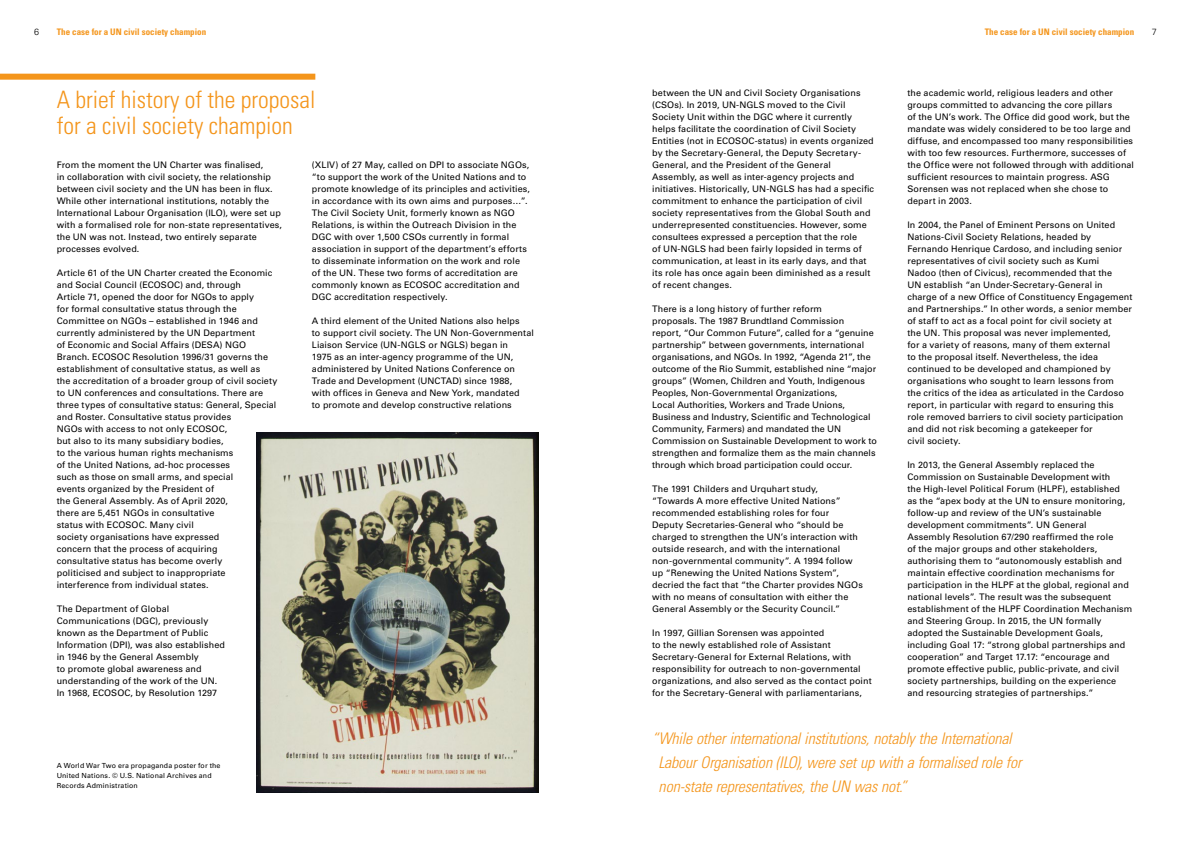
<style>
.page{position:relative;width:1191px;height:842px;background:#fff}
.page>*{position:absolute;margin:0;border:0;box-sizing:border-box;transform-origin:0 0}
.t1{font:300 condensed 24px/26px "Univers LT Std";color:#f4951b}
.t2{font:italic 300 condensed 16px/24px "Univers LT Std";letter-spacing:-.015em;color:#f4951b}
.t3{font:9px/12px "Univers LT Std";letter-spacing:.01em;color:#000}
.t4{font:700 condensed 9px "Univers LT Std";color:#f4951b}
.t5{font:300 9px "Univers LT Std";color:#000}
.t6{font:7px/10px "Univers LT Std";letter-spacing:.02em;color:#000}
</style>
<div class="page">
<div style="left:0;top:74px;width:315px;height:6px;background:#f4951b"></div>
<img style="left:256px;top:432px;width:283px;height:360px">
<p class="t5" style="left:34px;top:26px;width:7px">6</p>
<p class="t4" style="left:57px;top:26px;width:151px">The case for a UN civil society champion</p>
<p class="t4" style="left:984px;top:26px;width:151px">The case for a UN civil society champion</p>
<p class="t5" style="left:1152px;top:26px;width:7px">7</p>
<h1 class="t1" style="left:57px;top:87px;width:260px">A brief history of the proposal for a civil society champion</h1>
<p class="t3" style="left:57px;top:159px;width:227px">From the moment the UN Charter was finalised,<br>in collaboration with civil society, the relationship between civil society and the UN has been in flux.<br>While other international institutions, notably the International Labour Organisation (ILO), were set up with a formalised role for non-state representatives, the UN was not. Instead, two entirely separate processes evolved.</p>
<p class="t3" style="left:57px;top:267px;width:222px">Article 61 of the UN Charter created the Economic and Social Council (ECOSOC) and, through<br>Article 71, opened the door for NGOs to apply<br>for formal consultative status through the Committee on NGOs – established in 1946 and currently administered by the UN Department<br>of Economic and Social Affairs (DESA) NGO Branch. ECOSOC Resolution 1996/31 governs the establishment of consultative status, as well as<br>the accreditation of a broader group of civil society to UN conferences and consultations. There are three types of consultative status: General, Special and Roster. Consultative status provides<br>NGOs with access to not only ECOSOC,<br>but also to its many subsidiary bodies,<br>to the various human rights mechanisms<br>of the United Nations, ad-hoc processes<br>such as those on small arms, and special<br>events organized by the President of<br>the General Assembly. As of April 2020,<br>there are 5,451 NGOs in consultative<br>status with ECOSOC. Many civil<br>society organisations have expressed<br>concern that the process of acquiring<br>consultative status has become overly<br>politicised and subject to inappropriate interference from individual states.</p>
<p class="t3" style="left:57px;top:603px;width:170px">The Department of Global Communications (DGC), previously known as the Department of Public Information (DPI), was also established in 1946 by the General Assembly<br>to promote global awareness and understanding of the work of the UN.<br>In 1968, ECOSOC, by Resolution 1297</p>
<p class="t3" style="left:312px;top:159px;width:220px">(XLIV) of 27 May, called on DPI to associate NGOs, “to support the work of the United Nations and to promote knowledge of its principles and activities, in accordance with its own aims and purposes…”.<br>The Civil Society Unit, formerly known as NGO Relations, is within the Outreach Division in the DGC with over 1,500 CSOs currently in formal association in support of the department’s efforts to disseminate information on the work and role of the UN. These two forms of accreditation are commonly known as ECOSOC accreditation and DGC accreditation respectively.</p>
<p class="t3" style="left:312px;top:315px;width:223px">A third element of the United Nations also helps<br>to support civil society. The UN Non-Governmental Liaison Service (UN-NGLS or NGLS) began in<br>1975 as an inter-agency programme of the UN, administered by United Nations Conference on Trade and Development (UNCTAD) since 1988,<br>with offices in Geneva and New York, mandated<br>to promote and develop constructive relations</p>
<p class="t6" style="left:57px;top:761px;width:165px">A World War Two era propaganda poster for the<br>United Nations. © U.S. National Archives and<br>Records Administration</p>
<p class="t3" style="left:652px;top:87px;width:223px">between the UN and Civil Society Organisations (CSOs). In 2019, UN-NGLS moved to the Civil Society Unit within the DGC where it currently helps facilitate the coordination of Civil Society Entities (not in ECOSOC-status) in events organized by the Secretary-General, the Deputy Secretary-General, and the President of the General Assembly, as well as inter-agency projects and initiatives. Historically, UN-NGLS has had a specific commitment to enhance the participation of civil society representatives from the Global South and underrepresented constituencies. However, some consultees expressed a perception that the role<br>of UN-NGLS had been fairly lopsided in terms of communication, at least in its early days, and that its role has once again been diminished as a result of recent changes.</p>
<p class="t3" style="left:652px;top:303px;width:226px">There is a long history of further reform<br>proposals. The 1987 Brundtland Commission<br>report, “Our Common Future”, called for a “genuine partnership” between governments, international organisations, and NGOs. In 1992, “Agenda 21”, the outcome of the Rio Summit, established nine “major groups” (Women, Children and Youth, Indigenous Peoples, Non-Governmental Organizations,<br>Local Authorities, Workers and Trade Unions, Business and Industry, Scientific and Technological Community, Farmers) and mandated the UN Commission on Sustainable Development to work to strengthen and formalize them as the main channels through which broad participation could occur.</p>
<p class="t3" style="left:652px;top:483px;width:212px">The 1991 Childers and Urquhart study,<br>“Towards A more effective United Nations” recommended establishing roles for four Deputy Secretaries-General who “should be charged to strengthen the UN’s interaction with outside research, and with the international non-governmental community”. A 1994 follow up “Renewing the United Nations System”, decried the fact that “the Charter provides NGOs with no means of consultation with either the General Assembly or the Security Council.”</p>
<p class="t3" style="left:652px;top:627px;width:221px">In 1997, Gillian Sorensen was appointed<br>to the newly established role of Assistant Secretary-General for External Relations, with responsibility for outreach to non-governmental organizations, and also served as the contact point for the Secretary-General with parliamentarians,</p>
<p class="t3" style="left:907px;top:87px;width:228px">the academic world, religious leaders and other groups committed to advancing the core pillars<br>of the UN’s work. The Office did good work, but the mandate was widely considered to be too large and diffuse, and encompassed too many responsibilities with too few resources. Furthermore, successes of the Office were not followed through with additional sufficient resources to maintain progress. ASG Sorensen was not replaced when she chose to depart in 2003.</p>
<p class="t3" style="left:907px;top:219px;width:227px">In 2004, the Panel of Eminent Persons on United Nations-Civil Society Relations, headed by Fernando Henrique Cardoso, and including senior representatives of civil society such as Kumi<br>Nadoo (then of Civicus), recommended that the<br>UN establish “an Under-Secretary-General in charge of a new Office of Constituency Engagement and Partnerships.” In other words, a senior member of staff to act as a focal point for civil society at<br>the UN. This proposal was never implemented,<br>for a variety of reasons, many of them external<br>to the proposal itself. Nevertheless, the idea continued to be developed and championed by organisations who sought to learn lessons from<br>the critics of the idea as articulated in the Cardoso report, in particular with regard to ensuring this role removed barriers to civil society participation and did not risk becoming a gatekeeper for<br>civil society.</p>
<p class="t3" style="left:907px;top:459px;width:226px">In 2013, the General Assembly replaced the Commission on Sustainable Development with<br>the High-level Political Forum (HLPF), established<br>as the “apex body at the UN to ensure monitoring, follow-up and review of the UN’s sustainable development commitments”. UN General<br>Assembly Resolution 67/290 reaffirmed the role<br>of the major groups and other stakeholders, authorising them to “autonomously establish and maintain effective coordination mechanisms for participation in the HLPF at the global, regional and national levels”. The result was the subsequent establishment of the HLPF Coordination Mechanism and Steering Group. In 2015, the UN formally adopted the Sustainable Development Goals, including Goal 17: “strong global partnerships and cooperation” and Target 17.17: “encourage and promote effective public, public-private, and civil society partnerships, building on the experience and resourcing strategies of partnerships.”</p>
<h2 class="t2" style="left:658px;top:727px;width:364px;text-indent:-6px">“While other international institutions, notably the International<br>Labour Organisation (ILO), were set up with a formalised role for non-state representatives, the UN was not.”</h2>
</div>
